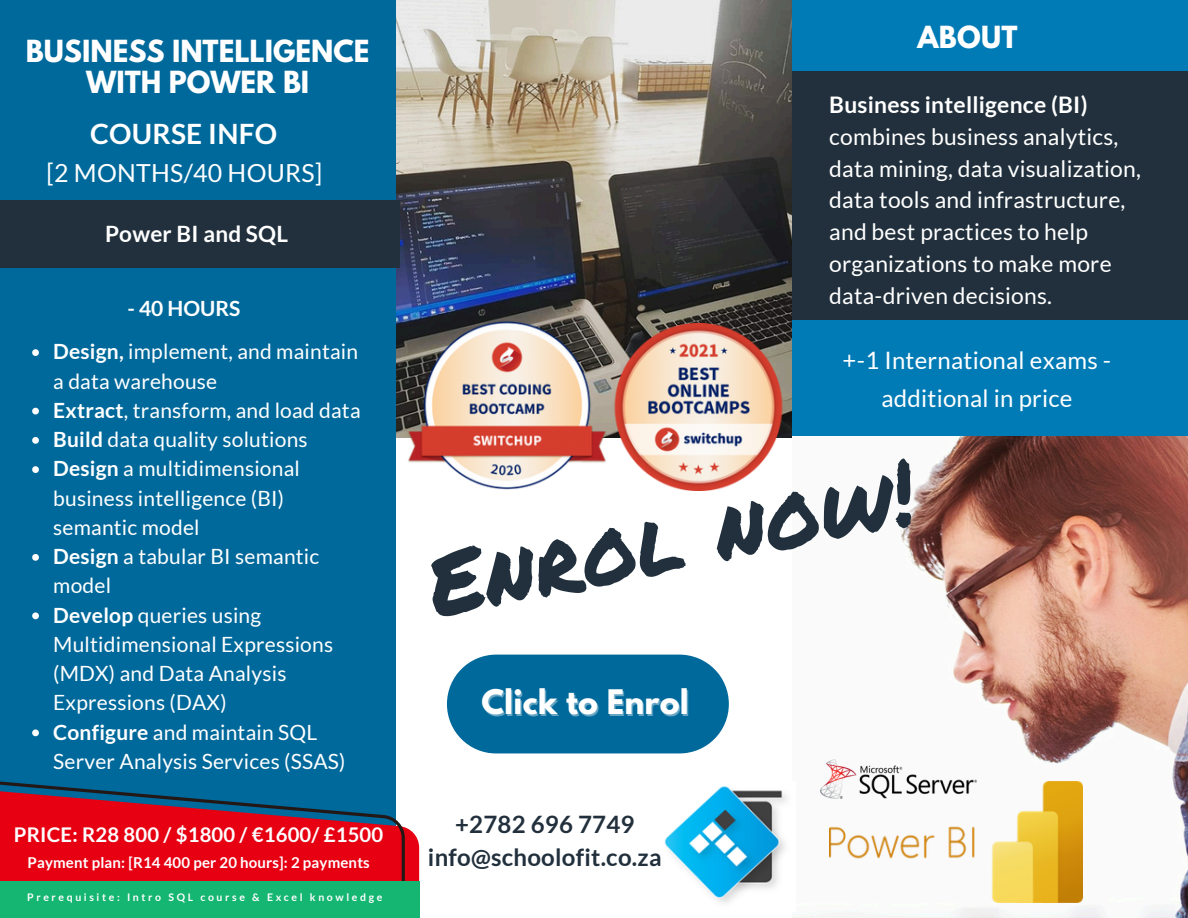
<style>
.page{position:relative;width:1188px;height:918px;background:#fff}
.page>*{position:absolute;margin:0;border:0;box-sizing:border-box;transform-origin:0 0}
.t1{font:89.1px "Permanent Marker";color:#21303c}
.t2{font:700 30px "League Spartan";letter-spacing:.01em;color:#fff}
.t3{font:700 28.05px "Lato";letter-spacing:.01em;color:#fff}
.t4{font:700 27px/30.3px "League Spartan";color:#fff;text-align:center}
.t5{font:24.9px "Lato";letter-spacing:.01em;color:#fff}
.t6{font:24px/38.2px "Lato";letter-spacing:.01em;color:#fff;text-align:center}
.t7{font:700 24px/32.7px "Lato";letter-spacing:.01em;color:#21303c;text-align:center}
.t8{font:22.8px/31.8px "Lato";letter-spacing:.01em;color:#fff}
.t9{font:700 22.5px "Lato";letter-spacing:.01em;color:#fff}
.t10{font:21px/29.2px "Lato";letter-spacing:.01em;color:#fff}
.t11{font:700 21px "Lato";color:#fff}
.t12{font:700 20.25px "Lato";letter-spacing:.01em;color:#fff}
.t13{font:700 15px "Lato";letter-spacing:.01em;color:#fff}
.t14{font:700 10.5px "Lato";letter-spacing:.25em;color:#fff}
.s1{font-weight:700}
</style>
<div class="page">
<img style="left:396px;top:0;width:396px;height:437px">
<div style="left:0;top:0;width:396px;height:918px;background:#00699b"></div>
<svg style="left:405px;top:827px;width:14px;height:55px"></svg>
<svg style="left:0;top:781px;width:405px;height:101px;fill:#e60012"></svg>
<div style="left:792px;top:0;width:396px;height:437px;background:#007bb6"></div>
<img style="left:805px;top:437px;width:383px;height:481px">
<div style="left:792px;top:72px;width:396px;height:248px;background:#21303c"></div>
<img style="left:664px;top:786px;width:123px;height:117px">
<div style="left:447px;top:655px;width:282px;height:99px;background:#00699b;border-radius:49px"></div>
<div style="left:0;top:200px;width:400px;height:68px;background:#21303c"></div>
<img style="left:401px;top:320px;width:212px;height:170px">
<img style="left:594px;top:324px;width:208px;height:166px">
<img style="left:829px;top:782px;width:253px;height:120px">
<img style="left:820px;top:759px;width:157px;height:40px">
<svg style="left:32px;top:349px;width:7px;height:7px"></svg>
<svg style="left:32px;top:408px;width:7px;height:6px"></svg>
<svg style="left:32px;top:437px;width:7px;height:7px"></svg>
<svg style="left:32px;top:466px;width:7px;height:7px"></svg>
<svg style="left:32px;top:554px;width:7px;height:7px"></svg>
<svg style="left:32px;top:612px;width:7px;height:7px"></svg>
<svg style="left:32px;top:729px;width:7px;height:7px"></svg>
<div style="left:0;top:882px;width:419px;height:36px;background:#15b572"></div>
<h2 class="t4" style="left:26px;top:40px;width:345px">BUSINESS INTELLIGENCE<br>WITH POWER BI</h2>
<p class="t3" style="left:90px;top:116px;width:189px">COURSE INFO</p>
<h4 class="t5" style="left:46px;top:157px;width:277px">[2 MONTHS/40 HOURS]</h4>
<h4 class="t9" style="left:105px;top:220px;width:185px">Power BI and SQL</h4>
<h6 class="t11" style="left:128px;top:296px;width:114px">- 40 HOURS</h6>
<p class="t10" style="left:53px;top:337px;width:306px"><span class="s1">Design,</span> implement, and maintain a data warehouse</p>
<p class="t10" style="left:53px;top:395px;width:309px"><span class="s1">Extract</span>, transform, and load data</p>
<h1 class="t10" style="left:53px;top:424px;width:256px"><span class="s1">Build</span> data quality solutions</h1>
<p class="t10" style="left:53px;top:454px;width:248px"><span class="s1">Design</span> a multidimensional business intelligence (BI) semantic model</p>
<p class="t10" style="left:53px;top:541px;width:268px"><span class="s1">Design</span> a tabular BI semantic model</p>
<p class="t10" style="left:53px;top:600px;width:281px"><span class="s1">Develop</span> queries using<br>Multidimensional Expressions (MDX) and Data Analysis<br>Expressions (DAX)</p>
<p class="t10" style="left:53px;top:717px;width:294px"><span class="s1">Configure</span> and maintain SQL<br>Server Analysis Services (SSAS)</p>
<h3 class="t12" style="left:14px;top:822px;width:371px">PRICE: R28 800 / $1800 / €1600/ £1500</h3>
<p class="t13" style="left:27px;top:853px;width:344px">Payment plan: [R14 400 per 20 hours]: 2 payments</p>
<p class="t14" style="left:27px;top:891px;width:357px">Prerequisite: Intro SQL course &amp; Excel knowledge</p>
<p class="t4" style="left:917px;top:26px;width:102px">ABOUT</p>
<p class="t8" style="left:829px;top:88px;width:313px"><span class="s1">Business intelligence (BI) </span>combines business analytics, data mining, data visualization, data tools and infrastructure, and best practices to help organizations to make more data-driven decisions.</p>
<p class="t6" style="left:843px;top:340px;width:270px">+-1 International exams - additional in price</p>
<p class="t1" style="left:416px;top:521px;width:495px;rotate:-11deg">Enrol now!</p>
<p class="t2" style="left:481px;top:687px;width:209px">Click to Enrol</p>
<p class="t7" style="left:428px;top:807px;width:235px">+2782 696 7749 info@schoolofit.co.za</p>
</div>
